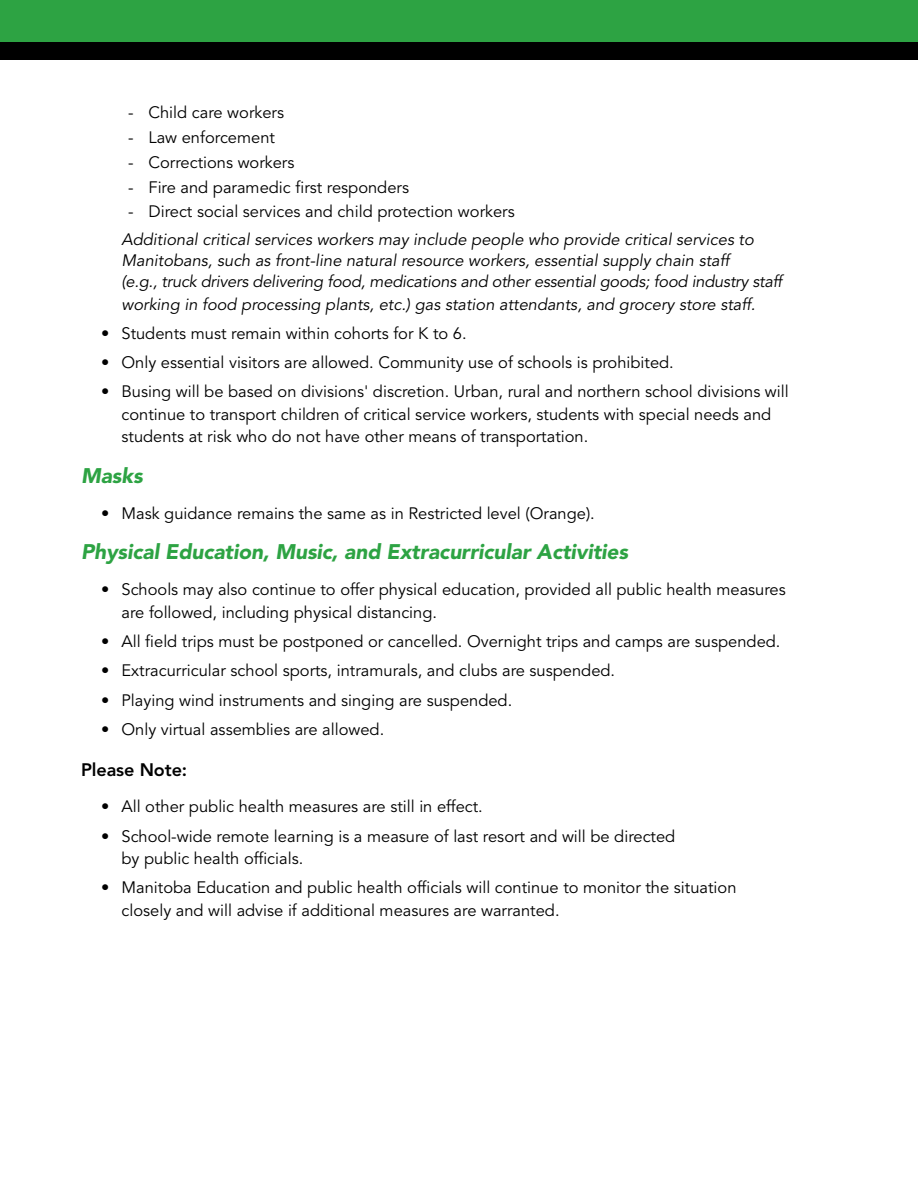
<style>
.page{position:relative;width:918px;height:1188px;background:#fff}
.page>*{position:absolute;margin:0;border:0;box-sizing:border-box;transform-origin:0 0}
.subhead{font:italic 900 21px "Avenir LT Std";letter-spacing:-.005em;color:#2da343}
.subhead_2{font:800 18px "Avenir LT Std";letter-spacing:-.005em;color:#000}
.bullets{font:16.5px/22.5px "Avenir LT Std";color:#000}
.bullets-2{font:italic 16.5px/21px "Avenir LT Std";color:#000}
.bullets_2{font:16.5px "Avenir LT Std";color:#000}
</style>
<div class="page">
<div style="left:0;top:0;width:918px;height:42px;background:#2da343"></div>
<div style="left:0;top:42px;width:918px;height:17px;background:#000"></div>
<p class="bullets_2" style="left:128px;top:103px;width:157px">- Child care workers</p>
<p class="bullets_2" style="left:128px;top:128px;width:148px">- Law enforcement</p>
<p class="bullets_2" style="left:128px;top:153px;width:168px">- Corrections workers</p>
<p class="bullets_2" style="left:128px;top:177px;width:282px">- Fire and paramedic first responders</p>
<p class="bullets_2" style="left:128px;top:202px;width:388px">- Direct social services and child protection workers</p>
<p class="bullets-2" style="left:121px;top:229px;width:662px">Additional critical services workers may include people who provide critical services to<br>Manitobans, such as front-line natural resource workers, essential supply chain staff<br>(e.g., truck drivers delivering food, medications and other essential goods; food industry staff</p>
<p class="bullets-2" style="left:122px;top:294px;width:635px">working in food processing plants, etc.) gas station attendants, and grocery store staff.</p>
<p class="bullets" style="left:101px;top:322px;width:367px">• Students must remain within cohorts for K to 6.</p>
<p class="bullets" style="left:101px;top:352px;width:574px">• Only essential visitors are allowed. Community use of schools is prohibited.</p>
<p class="bullets" style="left:122px;top:381px;width:669px;text-indent:-20px">• Busing will be based on divisions' discretion. Urban, rural and northern school divisions will continue to transport children of critical service workers, students with special needs and students at risk who do not have other means of transportation.</p>
<p class="subhead" style="left:81px;top:463px;width:63px">Masks</p>
<p class="bullets" style="left:101px;top:502px;width:495px">• Mask guidance remains the same as in Restricted level (Orange).</p>
<p class="subhead" style="left:81px;top:539px;width:549px">Physical Education, Music, and Extracurricular Activities</p>
<p class="bullets" style="left:122px;top:579px;width:666px;text-indent:-20px">• Schools may also continue to offer physical education, provided all public health measures are followed, including physical distancing.</p>
<p class="bullets" style="left:101px;top:631px;width:681px">• All field trips must be postponed or cancelled. Overnight trips and camps are suspended.</p>
<p class="bullets" style="left:101px;top:660px;width:515px">• Extracurricular school sports, intramurals, and clubs are suspended.</p>
<p class="bullets" style="left:101px;top:689px;width:413px">• Playing wind instruments and singing are suspended.</p>
<p class="bullets" style="left:101px;top:718px;width:285px">• Only virtual assemblies are allowed.</p>
<p class="subhead_2" style="left:81px;top:760px;width:108px">Please Note:</p>
<p class="bullets" style="left:101px;top:796px;width:383px">• All other public health measures are still in effect.</p>
<p class="bullets" style="left:122px;top:825px;width:555px;text-indent:-20px">• School-wide remote learning is a measure of last resort and will be directed by public health officials.</p>
<p class="bullets" style="left:122px;top:877px;width:617px;text-indent:-20px">• Manitoba Education and public health officials will continue to monitor the situation closely and will advise if additional measures are warranted.</p>
</div>
